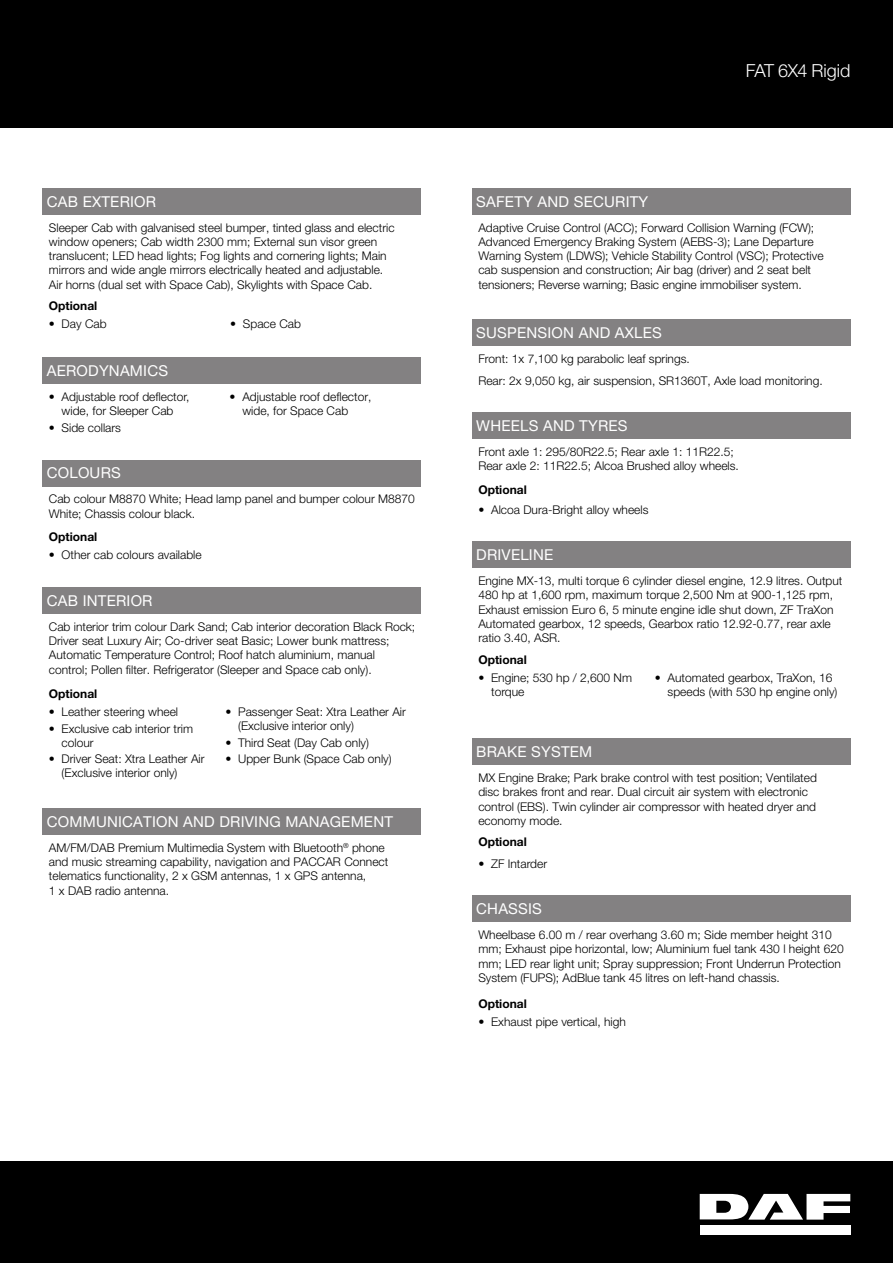
<style>
.page{position:relative;width:893px;height:1263px;background:#fff}
.page>*{position:absolute;margin:0;border:0;box-sizing:border-box;transform-origin:0 0}
._01_Heading_1{font:300 18px "Helvetica Neue LT Pro";letter-spacing:-.01em;color:#fff}
._01_Kop{font:15px "Helvetica Neue LT Pro";letter-spacing:.015em;color:#fff}
.t1{font:300 12px/14.2px "Helvetica Neue LT Pro";color:#000}
.t2{font:700 12px "Helvetica Neue LT Pro";color:#000}
</style>
<div class="page">
<div style="left:0;top:1161px;width:893px;height:102px;background:#000"></div>
<div style="left:43px;top:188px;width:378px;height:27px;background:#838182"></div>
<div style="left:43px;top:357px;width:378px;height:27px;background:#838182"></div>
<div style="left:43px;top:587px;width:378px;height:27px;background:#838182"></div>
<div style="left:43px;top:808px;width:378px;height:27px;background:#838182"></div>
<div style="left:472px;top:188px;width:378px;height:27px;background:#838182"></div>
<div style="left:472px;top:541px;width:378px;height:27px;background:#838182"></div>
<div style="left:472px;top:738px;width:378px;height:27px;background:#838182"></div>
<div style="left:472px;top:895px;width:378px;height:27px;background:#838182"></div>
<div style="left:472px;top:319px;width:378px;height:27px;background:#838182"></div>
<div style="left:0;top:0;width:893px;height:128px;background:#000"></div>
<div style="left:700px;top:1225px;width:150px;height:10px;background:#fff"></div>
<svg style="left:700px;top:1194px;width:150px;height:25px"></svg>
<div style="left:472px;top:412px;width:378px;height:27px;background:#838182"></div>
<div style="left:43px;top:460px;width:378px;height:26px;background:#838182"></div>
<p class="_01_Kop" style="left:47px;top:192px;width:111px">CAB EXTERIOR</p>
<p class="t1" style="left:49px;top:220px;width:347px">Sleeper Cab with galvanised steel bumper, tinted glass and electric window openers; Cab width 2300 mm; External sun visor green translucent; LED head lights; Fog lights and cornering lights; Main mirrors and wide angle mirrors electrically heated and adjustable.<br>Air horns (dual set with Space Cab), Skylights with Space Cab.</p>
<p class="t2" style="left:49px;top:299px;width:50px">Optional</p>
<p class="t1" style="left:49px;top:317px;width:59px">• Day Cab</p>
<p class="t1" style="left:230px;top:317px;width:72px">• Space Cab</p>
<p class="_01_Kop" style="left:47px;top:362px;width:123px">AERODYNAMICS</p>
<p class="t1" style="left:49px;top:389px;width:142px;text-align:center">• Adjustable roof deflector, wide, for Sleeper Cab</p>
<p class="t1" style="left:49px;top:420px;width:74px">• Side collars</p>
<p class="t1" style="left:242px;top:389px;width:131px;text-indent:-13px">• Adjustable roof deflector, wide, for Space Cab</p>
<p class="_01_Kop" style="left:47px;top:464px;width:76px">COLOURS</p>
<p class="t1" style="left:49px;top:492px;width:367px">Cab colour M8870 White; Head lamp panel and bumper colour M8870<br>White; Chassis colour black.</p>
<p class="t2" style="left:49px;top:529px;width:50px">Optional</p>
<p class="t1" style="left:49px;top:547px;width:154px">• Other cab colours available</p>
<p class="_01_Kop" style="left:47px;top:591px;width:107px">CAB INTERIOR</p>
<p class="t1" style="left:49px;top:619px;width:368px">Cab interior trim colour Dark Sand; Cab interior decoration Black Rock; Driver seat Luxury Air; Co-driver seat Basic; Lower bunk mattress; Automatic Temperature Control; Roof hatch aluminium, manual control; Pollen filter. Refrigerator (Sleeper and Space cab only).</p>
<p class="t2" style="left:49px;top:687px;width:50px">Optional</p>
<p class="t1" style="left:49px;top:704px;width:131px">• Leather steering wheel</p>
<p class="t1" style="left:62px;top:721px;width:133px;text-indent:-13px">• Exclusive cab interior trim colour</p>
<p class="t1" style="left:62px;top:751px;width:144px;text-indent:-13px">• Driver Seat: Xtra Leather Air (Exclusive interior only)</p>
<p class="t1" style="left:238px;top:704px;width:169px;text-indent:-13px">• Passenger Seat: Xtra Leather Air (Exclusive interior only)</p>
<p class="t1" style="left:225px;top:735px;width:145px">• Third Seat (Day Cab only)</p>
<p class="t1" style="left:225px;top:751px;width:168px">• Upper Bunk (Space Cab only)</p>
<p class="_01_Kop" style="left:47px;top:812px;width:348px">COMMUNICATION AND DRIVING MANAGEMENT</p>
<p class="t1" style="left:49px;top:840px;width:341px">AM/FM/DAB Premium Multimedia System with Bluetooth<sup>®</sup> phone and music streaming capability, navigation and PACCAR Connect telematics functionality, 2 x GSM antennas, 1 x GPS antenna,<br>1 x DAB radio antenna.</p>
<p class="_01_Heading_1" style="left:746px;top:59px;width:106px">FAT 6X4 Rigid</p>
<p class="_01_Kop" style="left:476px;top:192px;width:174px">SAFETY AND SECURITY</p>
<p class="t1" style="left:478px;top:220px;width:347px">Adaptive Cruise Control (ACC); Forward Collision Warning (FCW); Advanced Emergency Braking System (AEBS-3); Lane Departure Warning System (LDWS); Vehicle Stability Control (VSC); Protective cab suspension and construction; Air bag (driver) and 2 seat belt tensioners; Reverse warning; Basic engine immobiliser system.</p>
<p class="_01_Kop" style="left:476px;top:324px;width:187px">SUSPENSION AND AXLES</p>
<p class="t1" style="left:478px;top:351px;width:213px">Front: 1x 7,100 kg parabolic leaf springs.</p>
<p class="t1" style="left:478px;top:373px;width:346px">Rear: 2x 9,050 kg, air suspension, SR1360T, Axle load monitoring.</p>
<p class="_01_Kop" style="left:476px;top:416px;width:153px">WHEELS AND TYRES</p>
<p class="t1" style="left:478px;top:444px;width:262px">Front axle 1: 295/80R22.5; Rear axle 1: 11R22.5;<br>Rear axle 2: 11R22.5; Alcoa Brushed alloy wheels.</p>
<p class="t2" style="left:478px;top:482px;width:50px">Optional</p>
<p class="t1" style="left:478px;top:502px;width:172px">• Alcoa Dura-Bright alloy wheels</p>
<p class="_01_Kop" style="left:476px;top:546px;width:79px">DRIVELINE</p>
<p class="t1" style="left:478px;top:573px;width:366px">Engine MX-13, multi torque 6 cylinder diesel engine, 12.9 litres. Output</p>
<p class="t1" style="left:478px;top:588px;width:356px">480 hp at 1,600 rpm, maximum torque 2,500 Nm at 900-1,125 rpm,</p>
<p class="t1" style="left:478px;top:602px;width:357px">Exhaust emission Euro 6, 5 minute engine idle shut down, ZF TraXon</p>
<p class="t1" style="left:478px;top:616px;width:354px">Automated gearbox, 12 speeds, Gearbox ratio 12.92-0.77, rear axle</p>
<p class="t1" style="left:478px;top:630px;width:84px">ratio 3.40, ASR.</p>
<p class="t2" style="left:478px;top:652px;width:50px">Optional</p>
<p class="t1" style="left:491px;top:670px;width:142px;text-indent:-13px">• Engine; 530 hp / 2,600 Nm torque</p>
<p class="t1" style="left:668px;top:670px;width:171px;text-indent:-13px">• Automated gearbox, TraXon, 16 speeds (with 530 hp engine only)</p>
<p class="_01_Kop" style="left:476px;top:743px;width:118px">BRAKE SYSTEM</p>
<p class="t1" style="left:478px;top:770px;width:340px">MX Engine Brake; Park brake control with test position; Ventilated</p>
<p class="t1" style="left:478px;top:785px;width:331px">disc brakes front and rear. Dual circuit air system with electronic</p>
<p class="t1" style="left:478px;top:799px;width:339px">control (EBS). Twin cylinder air compressor with heated dryer and</p>
<p class="t1" style="left:478px;top:813px;width:86px">economy mode.</p>
<p class="t2" style="left:478px;top:835px;width:50px">Optional</p>
<p class="t1" style="left:478px;top:856px;width:70px">• ZF Intarder</p>
<p class="_01_Kop" style="left:476px;top:900px;width:67px">CHASSIS</p>
<p class="t1" style="left:478px;top:927px;width:367px">Wheelbase 6.00 m / rear overhang 3.60 m; Side member height 310 mm; Exhaust pipe horizontal, low; Aluminium fuel tank 430 l height 620 mm; LED rear light unit; Spray suppression; Front Underrun Protection System (FUPS); AdBlue tank 45 litres on left-hand chassis.</p>
<p class="t2" style="left:478px;top:996px;width:50px">Optional</p>
<p class="t1" style="left:478px;top:1014px;width:149px">• Exhaust pipe vertical, high</p>
</div>
